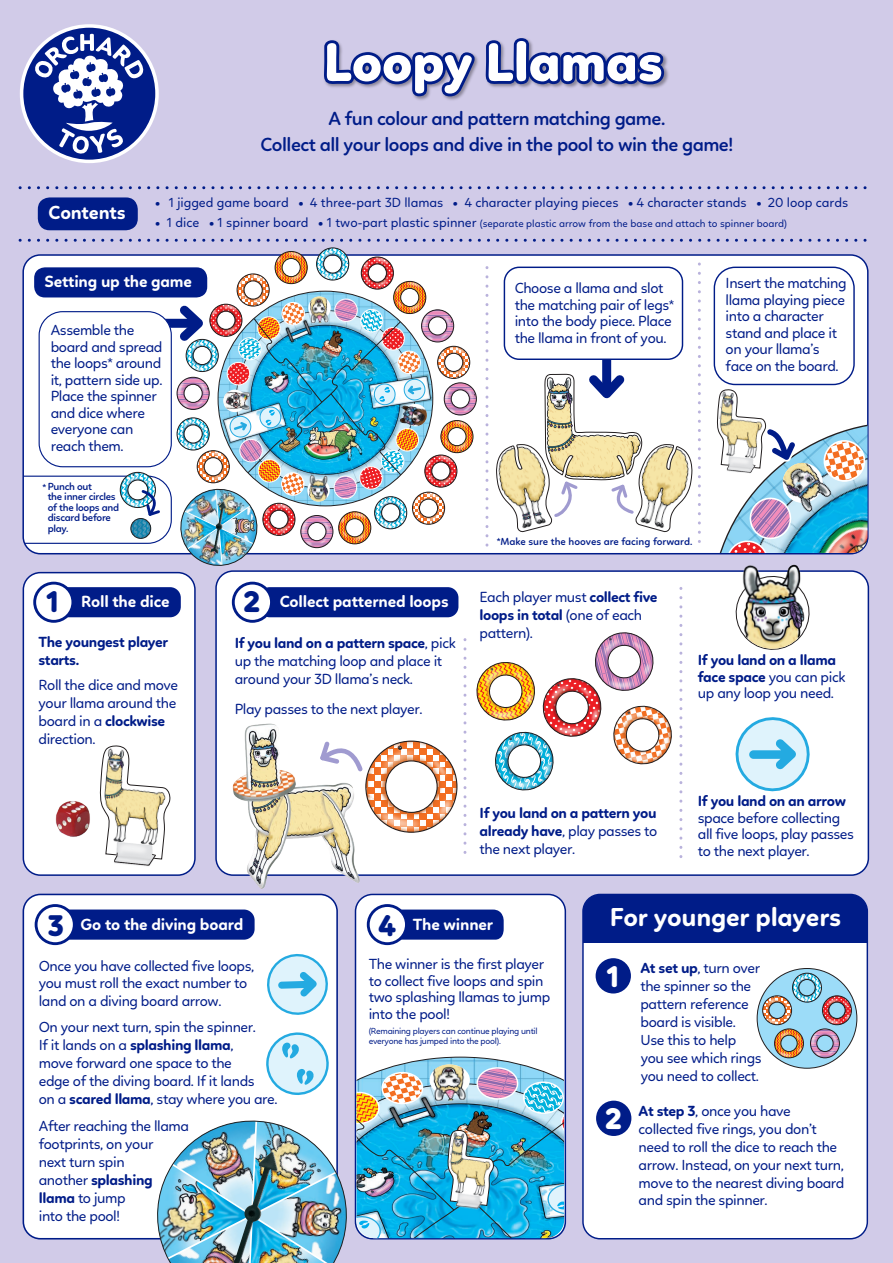
<style>
.page{position:relative;width:893px;height:1263px;background:#d1cbe8}
.page>*{position:absolute;margin:0;border:0;box-sizing:border-box;transform-origin:0 0}
.t1{font:800 55.5px "Linotte";letter-spacing:-.01em;color:#fff}
.t2{font:700 26.55px "Linotte";letter-spacing:-.01em;color:#fff}
.t3{font:600 19.5px/25.5px "Linotte";letter-spacing:-.025em;color:#001c88;text-align:center}
.t4{font:700 19.5px "Linotte";letter-spacing:-.01em;color:#fff}
.t5{font:700 16.65px "Linotte";letter-spacing:-.01em;color:#fff}
.t6{font:700 16.5px "Linotte";letter-spacing:-.01em;color:#fff}
.t7{font:15px/18px "Linotte";letter-spacing:-.025em;color:#001c88}
.t8{font:700 15px/18px "Linotte";letter-spacing:-.025em;color:#001c88}
.t9{font:13.5px "Linotte";color:#001c88}
.t10{font:10.5px "Linotte";color:#001c88}
.t11{font:600 10.5px/10.5px "Linotte";letter-spacing:-.025em;color:#001c88}
.t12{font:600 10.5px "Linotte";color:#001c88}
.t13{font:9px/10.8px "Linotte";letter-spacing:-.025em;color:#001c88}
.s1{font-weight:300}
.s2{font-weight:300;font-size:13.5px}
.s3{font-size:13.5px}
.s4{font-weight:800;font-size:30.6px;color:#001c88}
.s5{font-weight:700}
.s6{font-weight:400}
.s7{font-weight:800;font-size:30.6px;color:#fff}
</style>
<div class="page">
<div style="left:23px;top:573px;width:172px;height:302px;background:#fff;border-radius:17px"></div>
<div style="left:216px;top:571px;width:652px;height:304px;background:#fff;border-radius:17px"></div>
<div style="left:23px;top:894px;width:314px;height:345px;background:#fff;border-radius:17px"></div>
<div style="left:23px;top:894px;width:315px;height:345px;border:2px solid #001c88;border-radius:17px"></div>
<div style="left:583px;top:894px;width:284px;height:345px;background:#fff;border-radius:17px"></div>
<div style="left:582px;top:894px;width:286px;height:345px;border:1px solid #001c88;border-radius:17px"></div>
<div style="left:38px;top:197px;width:100px;height:33px;background:#001c88;border-radius:12px"></div>
<svg style="left:20px;top:186px;width:847px;height:3px"></svg>
<svg style="left:20px;top:24px;width:139px;height:139px"></svg>
<div style="left:23px;top:28px;width:132px;height:132px;background:#001c88;border-radius:50%"></div>
<svg style="left:34px;top:34px;width:110px;height:121px"></svg>
<img style="left:116px;top:863px;width:35px;height:3px">
<div style="left:355px;top:894px;width:210px;height:345px;background:#fff;border-radius:17px"></div>
<svg style="left:267px;top:954px;width:61px;height:61px"></svg>
<img style="left:213px;top:863px;width:156px;height:31px">
<img style="left:757px;top:968px;width:100px;height:100px">
<div style="left:55px;top:909px;width:200px;height:31px;background:#001c88;border-radius:11px"></div>
<div style="left:583px;top:895px;width:284px;height:47px;background:#001c88"></div>
<svg style="left:324px;top:38px;width:343px;height:61px"></svg>
<svg style="left:35px;top:904px;width:41px;height:41px"></svg>
<div style="left:38px;top:907px;width:35px;height:35px;background:#fff;border-radius:50%"></div>
<svg style="left:367px;top:904px;width:41px;height:41px"></svg>
<svg style="left:372px;top:909px;width:132px;height:31px;background:#0c278d"></svg>
<div style="left:370px;top:907px;width:35px;height:35px;background:#fff;border-radius:50%"></div>
<div style="left:596px;top:958px;width:35px;height:35px;background:#001c88;border-radius:50%"></div>
<div style="left:596px;top:1101px;width:35px;height:35px;background:#001c88;border-radius:50%"></div>
<img style="left:20px;top:239px;width:850px;height:624px">
<img style="left:144px;top:1031px;width:422px;height:232px">
<img style="left:234px;top:1151px;width:44px;height:112px">
<h1 class="t1" style="left:323px;top:29px;width:341px">Loopy Llamas</h1>
<h3 class="t4" style="left:49px;top:201px;width:78px">Contents</h3>
<h3 class="t3" style="left:261px;top:106px;width:474px">A fun colour and pattern matching game.<br>Collect all your loops and dive in the pool to win the game!</h3>
<p class="t9" style="left:155px;top:195px;width:694px"><span class="s1">•</span> 1 jigged game board • 4 three-part 3D llamas <span class="s1">•</span> 4 character playing pieces • 4 character stands • 20 loop cards</p>
<p class="t10" style="left:155px;top:217px;width:633px"><span class="s2">•</span> <span class="s3">1 dice • 1 spinner board • 1 two-part plastic spinner</span> (separate plastic arrow from the base and attach to spinner board)</p>
<p class="t5" style="left:44px;top:272px;width:149px">Setting up the game</p>
<p class="t7" style="left:51px;top:322px;width:113px;line-height:16.5px">Assemble the board and spread the loops* around it, pattern side up.<br>Place the spinner and dice where everyone can reach them.</p>
<p class="t11" style="left:48px;top:481px;width:73px;text-indent:-5px">*Punch out<br>the inner circles of the loops and discard before play.</p>
<p class="t5" style="left:46px;top:592px;width:125px"><span class="s4">1</span> Roll the dice</p>
<p class="t8" style="left:39px;top:632px;width:131px">The youngest player starts.</p>
<p class="t7" style="left:39px;top:676px;width:141px">Roll the dice and move your llama around the board in a <span class="s5">clockwise </span>direction.</p>
<p class="t7" style="left:515px;top:280px;width:161px;line-height:16.5px">Choose a llama and slot the matching pair of legs* into the body piece. Place the llama in front of you.</p>
<p class="t7" style="left:726px;top:275px;width:122px;line-height:16.5px">Insert the matching llama playing piece into a character stand and place it on your llama’s face on the board.</p>
<p class="t5" style="left:243px;top:591px;width:207px"><span class="s4">2</span> Collect patterned loops</p>
<p class="t7" style="left:235px;top:634px;width:222px"><span class="s5">If you land on a pattern space</span>, pick up the matching loop and place it around your 3D llama’s neck.</p>
<p class="t7" style="left:235px;top:700px;width:189px">Play passes to the next player.</p>
<p class="t12" style="left:497px;top:535px;width:197px">*Make sure the hooves are facing forward.</p>
<p class="t7" style="left:480px;top:588px;width:180px">Each player must <span class="s5">collect five loops in total</span> (one of each pattern).</p>
<p class="t7" style="left:698px;top:652px;width:149px;line-height:16.5px"><span class="s5">If you land on a llama face space</span> you can pick up any loop you need.</p>
<p class="t8" style="left:480px;top:804px;width:179px;text-align:justify">If you land on a pattern you already have<span class="s6">, play passes to the next player.</span></p>
<p class="t8" style="left:698px;top:792px;width:150px">If you land on an arrow</p>
<p class="t7" style="left:698px;top:809px;width:158px;line-height:16.5px">space before collecting all five loops, play passes to the next player.</p>
<p class="t6" style="left:48px;top:914px;width:197px"><span class="s4">3</span> Go to the diving board</p>
<p class="t7" style="left:39px;top:956px;width:217px">Once you have collected five loops, you must roll the exact number to land on a diving board arrow.</p>
<p class="t7" style="left:39px;top:1018px;width:240px">On your next turn, spin the spinner.<br>If it lands on a <span class="s5">splashing llama</span>,<br>move forward one space to the<br>edge of the diving board. If it lands<br>on a <span class="s5">scared llama</span>, stay where you are.</p>
<p class="t7" style="left:39px;top:1117px;width:152px">After reaching the llama footprints, on your<br>next turn spin<br>another <span class="s5">splashing llama</span> to jump<br>into the pool!</p>
<p class="t6" style="left:378px;top:914px;width:116px"><span class="s4">4</span> The winner</p>
<p class="t7" style="left:369px;top:955px;width:183px;line-height:16.5px">The winner is the first player to collect five loops and spin two splashing llamas to jump into the pool!</p>
<p class="t13" style="left:369px;top:1025px;width:171px">(Remaining players can continue playing until everyone has jumped into the pool).</p>
<h2 class="t2" style="left:610px;top:901px;width:233px">For younger players</h2>
<p class="t7" style="left:640px;top:959px;width:123px;text-indent:-34px"><span class="s7">1</span> <span class="s5">At set up</span>, turn over the spinner so the pattern reference board is visible.<br>Use this to help you see which rings you need to collect.</p>
<p class="t7" style="left:639px;top:1101px;width:207px;text-indent:-33px"><span class="s7">2</span> <span class="s5">At step 3</span>, once you have collected five rings, you don’t need to roll the dice to reach the arrow. Instead, on your next turn, move to the nearest diving board and spin the spinner.</p>
</div>
